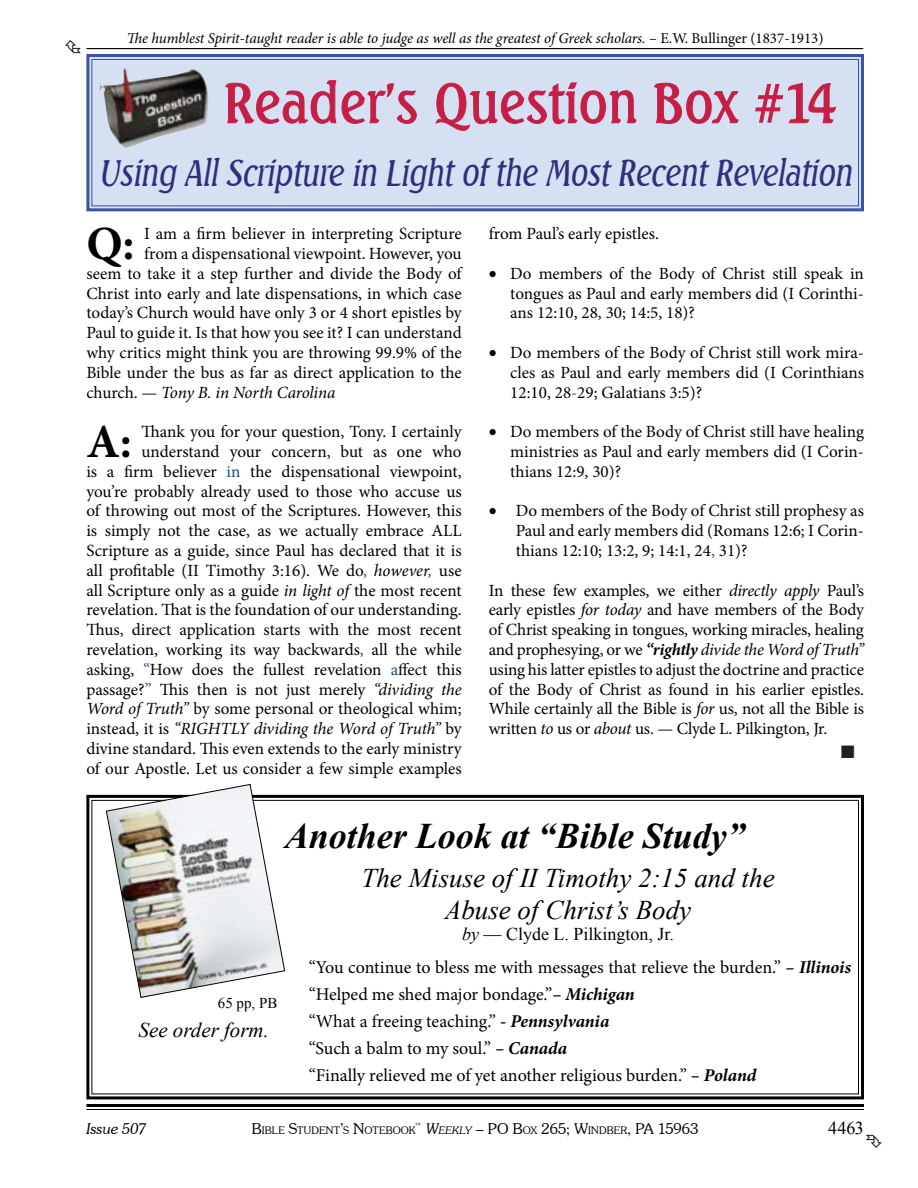
<style>
.page{position:relative;width:918px;height:1188px;background:#fff}
.page>*{position:absolute;margin:0;border:0;box-sizing:border-box;transform-origin:0 0}
.t1{font:54px "Seabird Light SF";letter-spacing:-.01em;color:#c61f47}
.t2{font:700 47.55px "Minion Pro";color:#000}
.t3{font:36px "Seabird Light SF Italic";letter-spacing:-.03em;color:#2d307b;scale:.9 1}
.t4{font:italic 700 36px "Times New Roman";color:#000}
.t5{font:italic 27px/32.4px "Times New Roman";color:#000;text-align:center}
.t6{font:italic 21px "Times New Roman";color:#000}
.t7{font:18px/27px "Minion Pro";letter-spacing:-.005em;color:#000}
.t8{font:18px "Times New Roman";color:#000}
.t9{font:17.1px/19.8px "Minion Pro";letter-spacing:-.005em;color:#000;text-align:justify}
.t10{font:italic 17.1px "Minion Pro";letter-spacing:-.015em;color:#000}
.t11{font:italic 15px "Minion Pro";letter-spacing:-.01em;color:#000}
.t12{font:300 15px "Souvenir IT Cby BT";color:#000}
.t13{font:italic 300 15px "Souvenir IT Cby BT";color:#000}
.t14{font:15px "Times New Roman";color:#000}
.t15{font:300 10.5px "Souvenir IT Cby BT";letter-spacing:.015em;color:#000}
.s1{font-style:normal}
.s2{color:#1f497d}
.s3{font-style:italic}
.s4{font-weight:700;font-style:italic}
.s5{font-style:italic;color:#1f497d}
.s6{font-size:15px}
.s7{font-style:italic;font-size:10.5px}
.s8{font-size:10.5px}
</style>
<div class="page">
<hr style="left:86px;top:1104px;width:778px;height:3px;background:#000">
<hr style="left:86px;top:1109px;width:778px;height:1px;background:#000">
<hr style="left:86px;top:48px;width:777px;height:1px;background:#000">
<svg style="left:86px;top:54px;width:778px;height:158px;background:#cdd1e8"></svg>
<div style="left:91px;top:59px;width:768px;height:147px;border:1px solid #3a53a4"></div>
<div style="left:99px;top:63px;width:118px;height:87px;background:#d6e0f3"></div>
<img style="left:100px;top:68px;width:109px;height:81px">
<svg style="left:86px;top:794px;width:778px;height:306px"></svg>
<img style="left:106px;top:784px;width:179px;height:214px">
<p class="t11" style="left:127px;top:28px;width:698px">The humblest Spirit-taught reader is able to judge as well as the greatest of Greek scholars. <span class="s1">– E.W. Bullinger (1837-1913)</span></p>
<h1 class="t1" style="left:223px;top:73px;width:615px">Reader’s Question Box #14</h1>
<h3 class="t3" style="left:98px;top:153px;width:839px">Using All Scripture in Light of the Most Recent Revelation</h3>
<h2 class="t2" style="left:86px;top:210px;width:50px">Q:</h2>
<p class="t9" style="left:144px;top:224px;width:319px">I am a firm believer in interpreting Scripture</p>
<p class="t9" style="left:489px;top:224px;width:172px">from Paul’s early epistles.</p>
<p class="t9" style="left:510px;top:264px;width:355px;text-indent:-22px">• Do members of the Body of Christ still speak in tongues as Paul and early members did (I Corinthi&shy;ans 12:10, 28, 30; 14:5, 18)?</p>
<p class="t9" style="left:510px;top:343px;width:355px;text-indent:-22px">• Do members of the Body of Christ still work mira&shy;cles as Paul and early members did (I Corinthians 12:10, 28<span class="s2">-</span>29; Galatians 3:5)?</p>
<p class="t9" style="left:510px;top:422px;width:355px;text-indent:-22px">• Do members of the Body of Christ still have healing ministries as Paul and early members did (I Corin&shy;thians 12:9, 30)?</p>
<p class="t9" style="left:516px;top:501px;width:350px;text-indent:-27px">• Do members of the Body of Christ still prophesy as Paul and early members did (Romans 12:6; I Corin&shy;thians 12:10; 13:2, 9; 14:1, 24<span class="s2">,</span> 31)?</p>
<p class="t9" style="left:489px;top:580px;width:377px">In these few examples, we either <span class="s3">directly apply</span> Paul’s early epistles <span class="s3">for today</span> and have members of the Body of Christ speaking in tongues, working miracles, healing and prophesying, or we <span class="s4">“rightly</span> <span class="s3">divide the Word of Truth” </span>using his latter epistles to adjust the doctrine and practice of the Body of Christ as found in his earlier epistles.<br>While certainly all the Bible is <span class="s3">for</span> us, not all the Bible is written <span class="s3">to</span> us or <span class="s3">about</span> us. — Clyde L. Pilkington, Jr.</p>
<p class="t9" style="left:144px;top:244px;width:319px">from a dispensational viewpoint. However, you</p>
<p class="t9" style="left:86px;top:264px;width:377px">seem to take it a step further and divide the Body of</p>
<p class="t9" style="left:86px;top:283px;width:377px">Christ into early and late dispensations, in which case</p>
<p class="t9" style="left:86px;top:303px;width:377px">today’s Church would have only 3 or 4 short epistles by</p>
<p class="t9" style="left:86px;top:323px;width:377px">Paul to guide it. Is that how you see it? I can understand</p>
<p class="t9" style="left:86px;top:343px;width:377px">why critics might think you are throwing 99.9% of the</p>
<p class="t9" style="left:86px;top:363px;width:377px">Bible under the bus as far as direct application to the</p>
<p class="t10" style="left:86px;top:381px;width:251px"><span class="s1">church. —</span> Tony B. in North Carolina</p>
<h2 class="t2" style="left:86px;top:408px;width:47px">A:</h2>
<p class="t9" style="left:86px;top:422px;width:377px;text-align:right">Thank you for your question, Tony. I certainly understand your concern, but as one who<br>is a firm believer <span class="s2">in</span> the dispensational viewpoint, you’re probably already used to those who accuse us of throwing out most of the Scriptures. However, this is simply not the case, as we actually embrace ALL Scripture as a guide, since Paul has declared that it is all profitable (II Timothy 3:16). We do<span class="s2">,</span> <span class="s3">however</span><span class="s5">,</span> use all Scripture only as a guide <span class="s3">in light of</span> the most recent revelation. That is the foundation of our understanding.<br>Thus, direct application starts with the most recent revelation, working its way backwards<span class="s2">,</span> all the while asking, <span class="s2">“</span>How does the fullest revelation <span class="s2">a</span>ffect this passage?<span class="s2">”</span> This then is not just merely <span class="s3">“dividing the Word of Truth”</span> by some personal or theological whim; instead, it is <span class="s3">“RIGHTLY dividing the Word of Truth”</span> by divine standard. This even extends to the early ministry of our Apostle. Let us consider a few simple examples</p>
<h3 class="t4" style="left:285px;top:810px;width:462px">Another Look at “Bible Study”</h3>
<h3 class="t5" style="left:361px;top:861px;width:415px">The Misuse of II Timothy 2:15 and the<br>Abuse of Christ’s Body</h3>
<p class="t8" style="left:462px;top:922px;width:214px"><span class="s3">by</span> — Clyde L. Pilkington, Jr.</p>
<p class="t7" style="left:309px;top:954px;width:544px">“You continue to bless me with messages that relieve the burden.” <span class="s4">– Illinois </span>“Helped me shed major bondage.”<span class="s4">– Michigan<br></span>“What a freeing teaching.” <span class="s4">- Pennsylvania<br></span>“Such a balm to my soul.” <span class="s4">– Canada<br></span>“Finally relieved me of yet another religious burden.” <span class="s4">– Poland</span></p>
<p class="t14" style="left:218px;top:992px;width:61px">65 pp, PB</p>
<p class="t6" style="left:139px;top:1016px;width:132px">See order form.</p>
<p class="t15" style="left:252px;top:1124px;width:165px"><span class="s6">B</span>IBLE <span class="s6">S</span>TUDENT<span class="s6">’</span>S <span class="s6">N</span>OTEBOOK</p>
<p class="t8" style="left:828px;top:1116px;width:37px">4463</p>
<p class="t13" style="left:86px;top:1119px;width:62px">Issue 507</p>
<p class="t12" style="left:415px;top:1119px;width:285px"><sup>™</sup> <span class="s3">W</span><span class="s7">eekly</span> – PO B<span class="s8">OX</span> 265; W<span class="s8">INDBER</span>, PA 15963</p>
</div>
